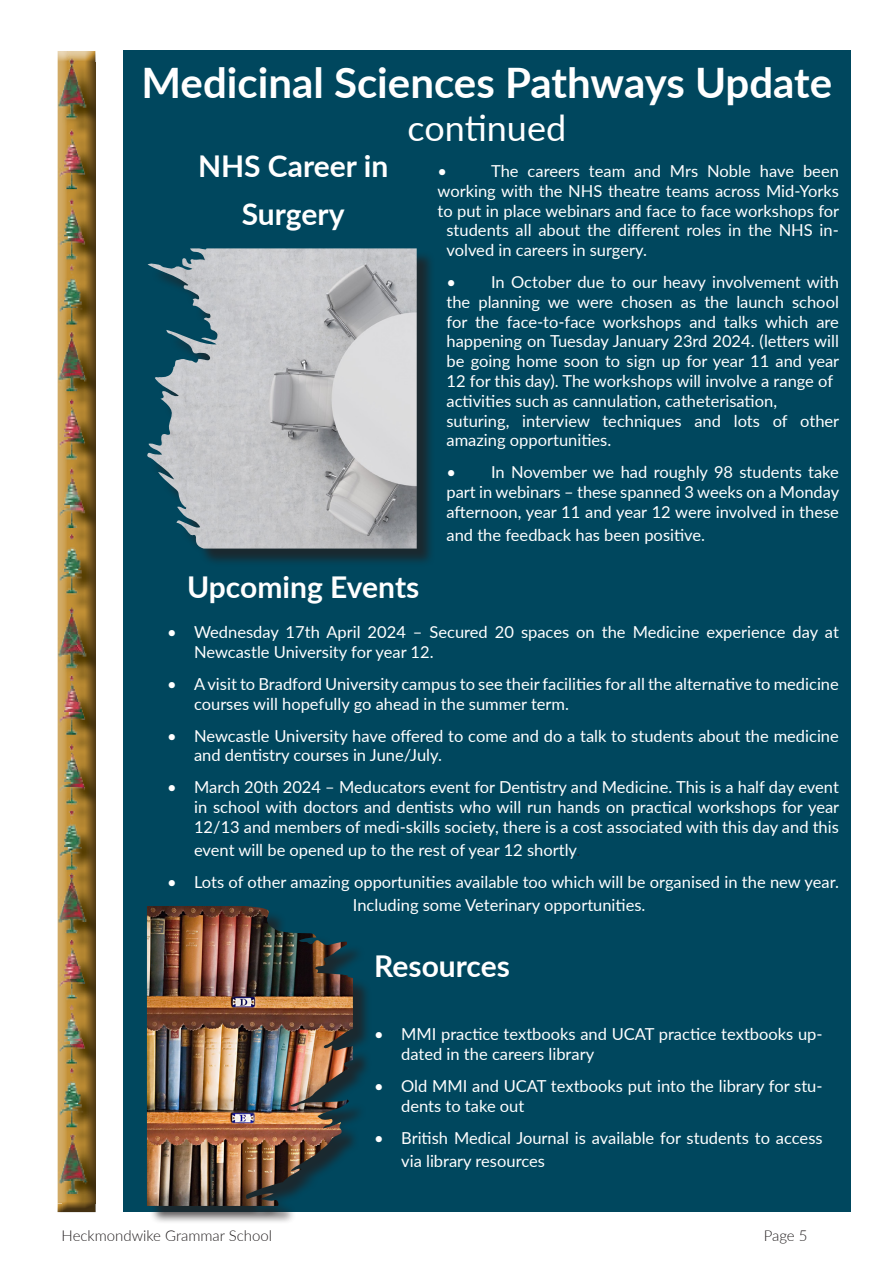
<style>
.page{position:relative;width:893px;height:1263px;background:#fff}
.page>*{position:absolute;margin:0;border:0;box-sizing:border-box;transform-origin:0 0}
.t1{font:700 42px "Lato";color:#fff}
.t2{font:36px "Lato";color:#fff}
.t3{font:700 30px "Lato";color:#fff}
.t4{font:16.5px/19.8px "Lato";color:#fff}
.t5{font:300 15px "Lato";color:#231f20}
.s1{color:#231f20}
</style>
<div class="page">
<div style="left:123px;top:51px;width:727px;height:1161px;background:#00475e"></div>
<div style="left:150px;top:251px;width:285px;height:316px;background:#231f20;opacity:.75"></div>
<img style="left:147px;top:248px;width:270px;height:301px">
<div style="left:149px;top:908px;width:223px;height:316px;background:#231f20;opacity:.75"></div>
<img style="left:147px;top:906px;width:206px;height:300px">
<div style="left:55px;top:51px;width:41px;height:1162px;background:#231f20;opacity:.75"></div>
<p class="t1" style="left:142px;top:52px;width:692px">Medicinal Sciences Pathways Update</p>
<p class="t2" style="left:408px;top:102px;width:160px">continued</p>
<p class="t4" style="left:437px;top:160px;width:11px">•</p>
<p class="t4" style="left:491px;top:160px;width:349px">The careers team and Mrs Noble have been</p>
<p class="t4" style="left:437px;top:180px;width:403px">working with the NHS theatre teams across Mid-Yorks</p>
<p class="t4" style="left:437px;top:200px;width:403px">to put in place webinars and face to face workshops for</p>
<p class="t4" style="left:446px;top:220px;width:394px">students all about the different roles in the NHS in-</p>
<p class="t4" style="left:446px;top:240px;width:202px">volved in careers in surgery.</p>
<p class="t4" style="left:446px;top:271px;width:394px">• In October due to our heavy involvement with the planning we were chosen as the launch school for the face-to-face workshops and talks which are happening on Tuesday January 23rd 2024. (letters will be going home soon to sign up for year 11 and year 12 for this day). The workshops will involve a range of activities such as cannulation, catheterisation, suturing, interview techniques and lots of other amazing opportunities.</p>
<p class="t4" style="left:446px;top:462px;width:394px;text-align:justify">• In November we had roughly 98 students take part in webinars – these spanned 3 weeks on a Monday afternoon, year 11 and year 12 were involved in these</p>
<p class="t4" style="left:446px;top:525px;width:260px">and the feedback has been positive.</p>
<p class="t3" style="left:198px;top:144px;width:192px">NHS Career in</p>
<p class="t3" style="left:242px;top:192px;width:104px">Surgery</p>
<p class="t3" style="left:187px;top:565px;width:234px">Upcoming Events</p>
<p class="t4" style="left:194px;top:622px;width:646px;text-indent:-27px">• Wednesday 17th April 2024 – Secured 20 spaces on the Medicine experience day at<br>Newcastle University for year 12.</p>
<p class="t4" style="left:194px;top:673px;width:646px;text-indent:-27px">• A visit to Bradford University campus to see their facilities for all the alternative to medicine courses will hopefully go ahead in the summer term.</p>
<p class="t4" style="left:194px;top:725px;width:646px;text-indent:-27px">• Newcastle University have offered to come and do a talk to students about the medicine and dentistry courses in June/July.</p>
<p class="t4" style="left:194px;top:777px;width:647px;text-align:justify;text-indent:-27px">• March 20th 2024 – Meducators event for Dentistry and Medicine. This is a half day event in school with doctors and dentists who will run hands on practical workshops for year 12/13 and members of medi-skills society, there is a cost associated with this day and this</p>
<p class="t4" style="left:194px;top:840px;width:388px">event will be opened up to the rest of year 12 shortly<span class="s1">.</span></p>
<p class="t4" style="left:167px;top:870px;width:673px;line-height:23.4px;text-align:center">• Lots of other amazing opportunities available too which will be organised in the new year.<br>Including some Veterinary opportunities.</p>
<p class="t3" style="left:374px;top:944px;width:137px">Resources</p>
<p class="t4" style="left:401px;top:1024px;width:423px;text-indent:-27px">• MMI practice textbooks and UCAT practice textbooks up&shy;dated in the careers library</p>
<p class="t4" style="left:401px;top:1075px;width:423px;text-indent:-27px">• Old MMI and UCAT textbooks put into the library for stu&shy;dents to take out</p>
<p class="t4" style="left:401px;top:1125px;width:423px;line-height:23.4px;text-indent:-27px">• British Medical Journal is available for students to access via library resources</p>
<p class="t5" style="left:62px;top:1225px;width:212px">Heckmondwike Grammar School</p>
<p class="t5" style="left:764px;top:1225px;width:45px">Page 5</p>
</div>
